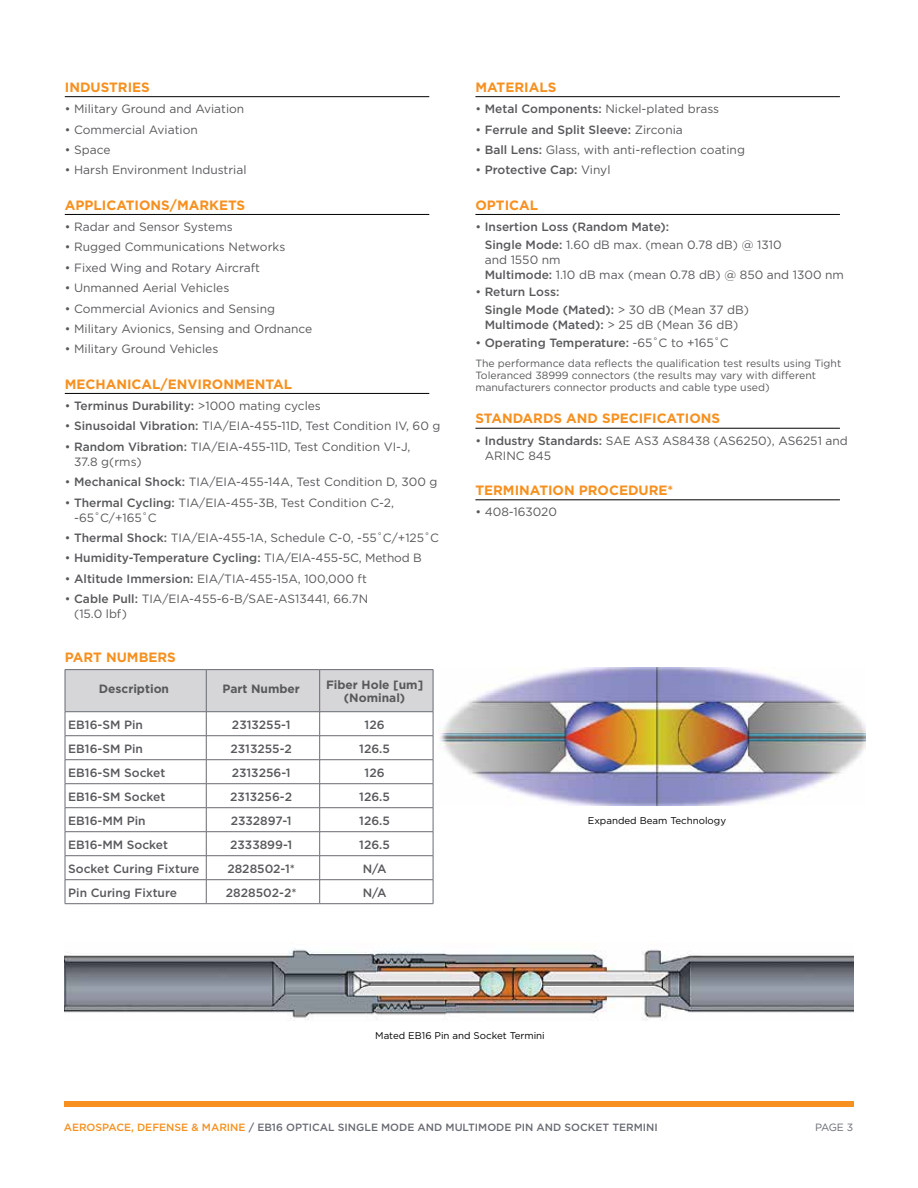
<style>
.page{position:relative;width:918px;height:1188px;background:#fff}
.page>*{position:absolute;margin:0;border:0;box-sizing:border-box;transform-origin:0 0}
.t1{font:700 13.5px "Gotham";color:#f7901e}
.t2{font:12px/15px "Gotham";color:#58595b}
.t3{font:500 12px/18px "Gotham";color:#58595b}
.t4{font:700 12px/13.5px "Gotham";color:#58595b;text-align:center}
.t5{font:10.5px/12px "Gotham";color:#58595b}
.t6{font:500 10.5px "Gotham";color:#696b73}
.t7{font:10.5px "Gotham";color:#696b73}
.t8{font:9.75px "Gotham";color:#000}
.s1{font-weight:400}
.s2{font-weight:500}
.s3{color:#f7901e}
</style>
<div class="page">
<div style="left:65px;top:1101px;width:789px;height:6px;background:#f7901e"></div>
<hr style="left:65px;top:96px;width:364px;height:1px;background:#000">
<hr style="left:65px;top:214px;width:364px;height:1px;background:#000">
<hr style="left:65px;top:393px;width:364px;height:1px;background:#000">
<hr style="left:475px;top:96px;width:365px;height:1px;background:#000">
<hr style="left:475px;top:214px;width:365px;height:1px;background:#000">
<hr style="left:475px;top:428px;width:365px;height:1px;background:#000">
<hr style="left:475px;top:499px;width:365px;height:1px;background:#000">
<hr style="left:65px;top:669px;width:141px;height:1px;background:#696b73">
<hr style="left:206px;top:669px;width:114px;height:1px;background:#696b73">
<hr style="left:320px;top:669px;width:113px;height:1px;background:#696b73">
<hr style="left:206px;top:903px;width:114px;height:1px;background:#696b73">
<hr style="left:320px;top:903px;width:113px;height:1px;background:#696b73">
<svg style="left:65px;top:670px;width:369px;height:233px"></svg>
<hr style="left:65px;top:903px;width:141px;height:1px;background:#696b73">
<img style="left:438px;top:668px;width:427px;height:138px">
<img style="left:65px;top:948px;width:788px;height:73px">
<p class="t1" style="left:65px;top:78px;width:87px">INDUSTRIES</p>
<p class="t2" style="left:65px;top:101px;width:181px">• Military Ground and Aviation</p>
<p class="t2" style="left:65px;top:122px;width:135px">• Commercial Aviation</p>
<p class="t2" style="left:65px;top:142px;width:47px">• Space</p>
<p class="t2" style="left:65px;top:162px;width:183px">• Harsh Environment Industrial</p>
<p class="t1" style="left:65px;top:196px;width:182px">APPLICATIONS/MARKETS</p>
<p class="t2" style="left:65px;top:219px;width:169px">• Radar and Sensor Systems</p>
<p class="t2" style="left:65px;top:239px;width:222px">• Rugged Communications Networks</p>
<p class="t2" style="left:65px;top:260px;width:197px">• Fixed Wing and Rotary Aircraft</p>
<p class="t2" style="left:65px;top:280px;width:166px">• Unmanned Aerial Vehicles</p>
<p class="t2" style="left:65px;top:301px;width:212px">• Commercial Avionics and Sensing</p>
<p class="t2" style="left:65px;top:321px;width:249px">• Military Avionics, Sensing and Ordnance</p>
<p class="t2" style="left:65px;top:341px;width:155px">• Military Ground Vehicles</p>
<p class="t1" style="left:65px;top:375px;width:229px">MECHANICAL/ENVIRONMENTAL</p>
<p class="t3" style="left:65px;top:397px;width:258px"><span class="s1">•</span> Terminus Durability: <span class="s1">&gt;1000 mating cycles</span></p>
<p class="t2" style="left:65px;top:418px;width:377px">• <span class="s2">Sinusoidal Vibration:</span> TIA/EIA-455-11D, Test Condition IV, 60 g</p>
<p class="t2" style="left:74px;top:439px;width:338px;text-indent:-9px">• <span class="s2">Random Vibration:</span> TIA/EIA-455-11D, Test Condition VI-J,<br>37.8 g(rms)</p>
<p class="t2" style="left:65px;top:474px;width:374px">• <span class="s2">Mechanical Shock:</span> TIA/EIA-455-14A, Test Condition D, 300 g</p>
<p class="t2" style="left:74px;top:495px;width:321px;text-indent:-9px">• <span class="s2">Thermal Cycling:</span> TIA/EIA-455-3B, Test Condition C-2, -65˚C/+165˚C</p>
<p class="t2" style="left:65px;top:530px;width:376px">• <span class="s2">Thermal Shock:</span> TIA/EIA-455-1A, Schedule C-0, -55˚C/+125˚C</p>
<p class="t3" style="left:65px;top:549px;width:359px"><span class="s1">•</span> Humidity-Temperature Cycling: <span class="s1">TIA/EIA-455-5C, Method B</span></p>
<p class="t2" style="left:65px;top:571px;width:304px">• <span class="s2">Altitude Immersion:</span> EIA/TIA-455-15A, 100,000 ft</p>
<p class="t2" style="left:74px;top:591px;width:296px;text-indent:-9px">• <span class="s2">Cable Pull:</span> TIA/EIA-455-6-B/SAE-AS13441, 66.7N (15.0 lbf)</p>
<p class="t1" style="left:65px;top:648px;width:113px">PART NUMBERS</p>
<p class="t4" style="left:99px;top:682px;width:72px">Description</p>
<p class="t4" style="left:223px;top:682px;width:79px">Part Number</p>
<p class="t4" style="left:326px;top:678px;width:99px">Fiber Hole [um] (Nominal)</p>
<p class="t3" style="left:68px;top:716px;width:76px">EB16-SM Pin</p>
<p class="t3" style="left:232px;top:716px;width:60px">2313255-1</p>
<p class="t3" style="left:365px;top:716px;width:21px">126</p>
<p class="t3" style="left:68px;top:740px;width:76px">EB16-SM Pin</p>
<p class="t3" style="left:231px;top:740px;width:63px">2313255-2</p>
<p class="t3" style="left:359px;top:740px;width:32px">126.5</p>
<p class="t3" style="left:68px;top:764px;width:99px">EB16-SM Socket</p>
<p class="t3" style="left:232px;top:764px;width:60px">2313256-1</p>
<p class="t3" style="left:365px;top:764px;width:21px">126</p>
<p class="t3" style="left:68px;top:788px;width:99px">EB16-SM Socket</p>
<p class="t3" style="left:230px;top:788px;width:63px">2313256-2</p>
<p class="t3" style="left:359px;top:788px;width:32px">126.5</p>
<p class="t3" style="left:68px;top:812px;width:79px">EB16-MM Pin</p>
<p class="t3" style="left:231px;top:812px;width:62px">2332897-1</p>
<p class="t3" style="left:359px;top:812px;width:32px">126.5</p>
<p class="t3" style="left:68px;top:836px;width:101px">EB16-MM Socket</p>
<p class="t3" style="left:230px;top:836px;width:64px">2333899-1</p>
<p class="t3" style="left:359px;top:836px;width:32px">126.5</p>
<p class="t3" style="left:68px;top:860px;width:133px">Socket Curing Fixture</p>
<p class="t3" style="left:227px;top:860px;width:69px">2828502-1*</p>
<p class="t3" style="left:363px;top:860px;width:25px">N/A</p>
<p class="t3" style="left:68px;top:884px;width:110px">Pin Curing Fixture</p>
<p class="t3" style="left:226px;top:884px;width:72px">2828502-2*</p>
<p class="t3" style="left:363px;top:884px;width:25px">N/A</p>
<p class="t1" style="left:475px;top:78px;width:82px">MATERIALS</p>
<p class="t2" style="left:475px;top:101px;width:245px">• <span class="s2">Metal Components:</span> Nickel-plated brass</p>
<p class="t3" style="left:475px;top:120px;width:209px"><span class="s1">•</span> Ferrule and Split Sleeve: <span class="s1">Zirconia</span></p>
<p class="t2" style="left:475px;top:142px;width:271px">• <span class="s2">Ball Lens:</span> Glass, with anti-reflection coating</p>
<p class="t3" style="left:475px;top:161px;width:137px"><span class="s1">•</span> Protective Cap: <span class="s1">Vinyl</span></p>
<p class="t1" style="left:475px;top:196px;width:64px">OPTICAL</p>
<p class="t3" style="left:485px;top:218px;width:298px;text-indent:-9px"><span class="s1">•</span> Insertion Loss (Random Mate):<br>Single Mode: <span class="s1">1.60 dB max. (mean 0.78 dB) @ 1310</span></p>
<p class="t2" style="left:485px;top:252px;width:361px">and 1550 nm<br><span class="s2">Multimode:</span> 1.10 dB max (mean 0.78 dB) @ 850 and 1300 nm</p>
<p class="t3" style="left:485px;top:283px;width:266px;text-indent:-9px"><span class="s1">•</span> Return Loss:<br>Single Mode (Mated): <span class="s1">&gt; 30 dB (Mean 37 dB)</span></p>
<p class="t3" style="left:485px;top:316px;width:255px">Multimode (Mated): <span class="s1">&gt; 25 dB (Mean 36 dB)</span></p>
<p class="t3" style="left:475px;top:333px;width:255px"><span class="s1">•</span> Operating Temperature: <span class="s1">-65˚C to +165˚C</span></p>
<p class="t5" style="left:475px;top:357px;width:367px">The performance data reflects the qualification test results using Tight<br>Toleranced 38999 connectors (the results may vary with different manufacturers connector products and cable type used)</p>
<p class="t1" style="left:475px;top:410px;width:246px">STANDARDS AND SPECIFICATIONS</p>
<p class="t2" style="left:485px;top:433px;width:365px;text-indent:-9px">• <span class="s2">Industry Standards:</span> SAE AS3 AS8438 (AS6250), AS6251 and<br>ARINC 845</p>
<p class="t1" style="left:475px;top:481px;width:200px">TERMINATION PROCEDURE*</p>
<p class="t2" style="left:475px;top:504px;width:83px">• 408-163020</p>
<p class="t8" style="left:588px;top:814px;width:140px">Expanded Beam Technology</p>
<p class="t8" style="left:375px;top:1030px;width:171px">Mated EB16 Pin and Socket Termini</p>
<p class="t6" style="left:64px;top:1120px;width:596px"><span class="s3">AEROSPACE, DEFENSE &amp; MARINE</span> / EB16 OPTICAL SINGLE MODE AND MULTIMODE PIN AND SOCKET TERMINI</p>
<p class="t7" style="left:815px;top:1121px;width:39px">PAGE 3</p>
</div>
